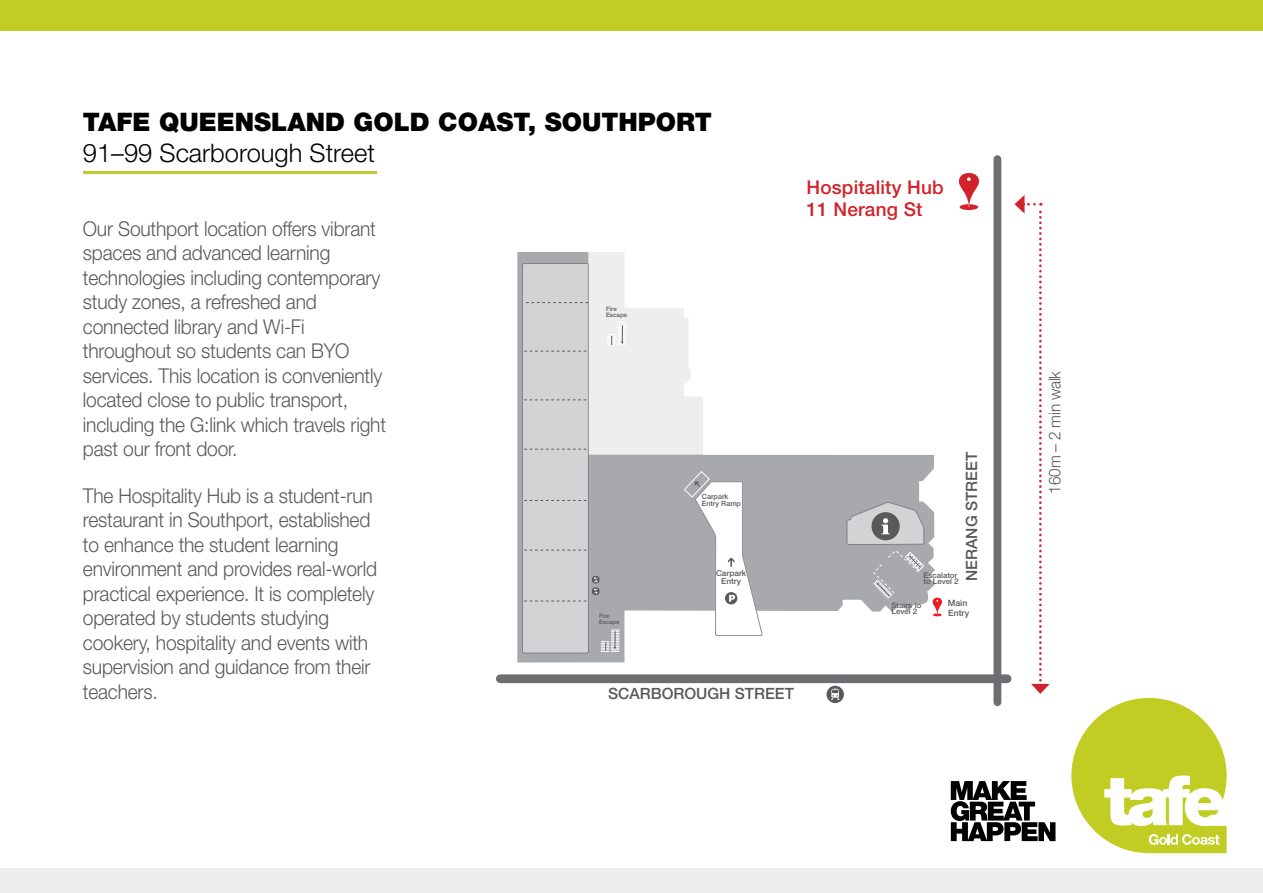
<style>
.page{position:relative;width:1263px;height:893px;background:#fff}
.page>*{position:absolute;margin:0;border:0;box-sizing:border-box;transform-origin:0 0}
.t1{font:900 25.5px "Helvetica Neue LT Pro";color:#000}
.t2{font:300 25.5px "Helvetica Neue LT Pro";color:#000}
.t3{font:300 20.4px/24.5px "Helvetica Neue LT Pro";letter-spacing:-.01em;color:#58595b;scale:.94 1}
.t4{font:500 19.05px/21.8px "Helvetica Neue LT Pro";letter-spacing:.01em;color:#d2232a}
.t5{font:300 16.35px "Helvetica Neue LT Pro";letter-spacing:-.01em;color:#58595b;scale:.94 1}
.t6{font:500 15.6px "Helvetica Neue LT Pro";color:#58595b}
.t7{font:500 8.7px/9.4px "Helvetica Neue LT Pro";color:#58595b}
.t8{font:500 8.25px/8.2px "Helvetica Neue LT Pro";color:#58595b;text-align:center}
.t9{font:500 7.8px/6.1px "Helvetica Neue LT Pro";color:#58595b}
.t10{font:500 7.2px/7.2px "Helvetica Neue LT Pro";color:#58595b}
.t11{font:500 6.15px/6.1px "Helvetica Neue LT Pro";color:#58595b}
.t12{font:500 6px/6px "Helvetica Neue LT Pro";color:#58595b}
</style>
<div class="page">
<svg style="left:951px;top:781px;width:104px;height:60px"></svg>
<svg style="left:1071px;top:698px;width:156px;height:155px"></svg>
<div style="left:0;top:869px;width:1263px;height:24px;background:#ededee"></div>
<div style="left:0;top:0;width:1263px;height:30px;background:#c2cd23"></div>
<svg style="left:517px;top:252px;width:418px;height:410px"></svg>
<div style="left:522px;top:264px;width:66px;height:389px;background:#d2d3d5;border-radius:2px"></div>
<div style="left:522px;top:263px;width:67px;height:390px;border:1px solid #58595b;border-radius:2px"></div>
<svg style="left:524px;top:500px;width:63px;height:1px"></svg>
<svg style="left:524px;top:550px;width:63px;height:1px"></svg>
<svg style="left:524px;top:601px;width:63px;height:1px"></svg>
<svg style="left:847px;top:502px;width:77px;height:97px;background:#aeafb2"></svg>
<svg style="left:601px;top:630px;width:18px;height:22px"></svg>
<svg style="left:524px;top:252px;width:179px;height:205px"></svg>
<div style="left:615px;top:516px;width:12px;height:20px;background:#a7a9ac"></div>
<div style="left:618px;top:487px;width:12px;height:9px;background:#a7a9ac"></div>
<div style="left:500px;top:674px;width:507px;height:9px;background:#6d6e71"></div>
<div style="left:826px;top:686px;width:18px;height:17px;background:#58595b;border-radius:50%"></div>
<svg style="left:831px;top:689px;width:8px;height:11px"></svg>
<svg style="left:933px;top:598px;width:9px;height:18px"></svg>
<div style="left:592px;top:587px;width:8px;height:8px;background:#58595b;border-radius:50%"></div>
<svg style="left:594px;top:588px;width:4px;height:6px"></svg>
<div style="left:592px;top:576px;width:8px;height:8px;background:#58595b;border-radius:50%"></div>
<svg style="left:594px;top:577px;width:4px;height:5px"></svg>
<div style="left:993px;top:159px;width:8px;height:543px;background:#6d6e71"></div>
<svg style="left:1014px;top:195px;width:36px;height:499px"></svg>
<svg style="left:959px;top:173px;width:20px;height:37px"></svg>
<svg style="left:684px;top:471px;width:79px;height:169px"></svg>
<hr style="left:84px;top:171px;width:293px;height:2px;background:#c0cd30">
<p class="t1" style="left:83px;top:107px;width:630px">TAFE QUEENSLAND GOLD COAST, SOUTHPORT</p>
<p class="t2" style="left:83px;top:137px;width:294px">91–99 Scarborough Street</p>
<p class="t3" style="left:83px;top:216px;width:324px">Our Southport location offers vibrant spaces and advanced learning technologies including contemporary study zones, a refreshed and connected library and Wi-Fi throughout so students can BYO services. This location is conveniently located close to public transport, including the G:link which travels right past our front door.</p>
<p class="t3" style="left:83px;top:483px;width:314px">The Hospitality Hub is a student-run restaurant in Southport, established to enhance the student learning environment and provides real-world practical experience. It is completely operated by students studying cookery, hospitality and events with supervision and guidance from their teachers.</p>
<p class="t11" style="left:606px;top:305px;width:23px">Fire<br>Escape</p>
<p class="t12" style="left:599px;top:613px;width:22px">Fire<br>Escape</p>
<p class="t10" style="left:702px;top:493px;width:41px">Carpark<br>Entry Ramp</p>
<p class="t8" style="left:716px;top:569px;width:32px">Carpark<br>Entry</p>
<p class="t6" style="left:608px;top:684px;width:187px">SCARBOROUGH STREET</p>
<p class="t4" style="left:806px;top:176px;width:139px">Hospitality Hub<br>11 Nerang St</p>
<p class="t6" style="left:962px;top:581px;width:130px;rotate:-90deg">NERANG STREET</p>
<p class="t7" style="left:948px;top:598px;width:23px">Main<br>Entry</p>
<p class="t9" style="left:923px;top:572px;width:36px">Escalator to Level 2</p>
<p class="t9" style="left:892px;top:602px;width:31px">Stairs to<br>Level 2</p>
<p class="t5" style="left:1045px;top:493px;width:132px;rotate:-90deg">160m – 2 min walk</p>
</div>
